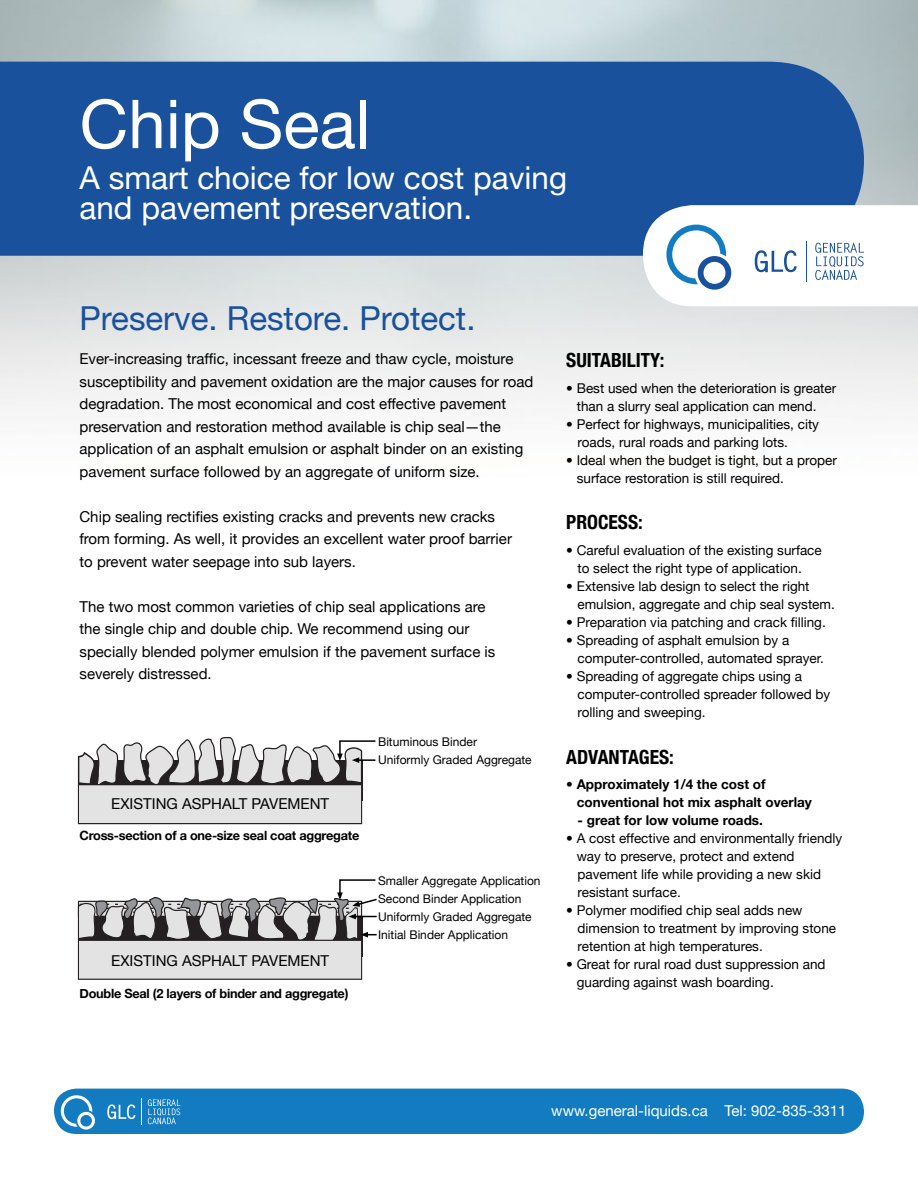
<style>
.page{position:relative;width:918px;height:1188px;background:#fff}
.page>*{position:absolute;margin:0;border:0;box-sizing:border-box;transform-origin:0 0}
.t1{font:67.5px "Helvetica Neue";color:#fff}
.t2{font:33px "Helvetica Neue";color:#19519c}
.t3{font:31.5px/30px "Helvetica Neue";color:#fff}
.t4{font:700 condensed 19.5px "Helvetica Neue";color:#000}
.t5{font:15px/22.5px "Helvetica Neue";color:#000}
.t6{font:15px "Helvetica Neue";color:#fff}
.t7{font:13.5px/18px "Helvetica Neue";color:#000}
.t8{font:700 13.5px/18px "Helvetica Neue";color:#000}
.t9{font:700 12.75px "Helvetica Neue";letter-spacing:-.02em;color:#000}
.t10{font:12px/18px "Helvetica Neue";color:#000}
.s1{font-weight:400}
</style>
<div class="page">
<img style="left:0;top:0;width:918px;height:1134px">
<div style="left:0;top:62px;width:864px;height:194px;background:#19519c"></div>
<div style="left:54px;top:1089px;width:810px;height:45px;background:#137cc1;border-radius:23px"></div>
<svg style="left:61px;top:1095px;width:34px;height:35px"></svg>
<svg style="left:107px;top:1104px;width:28px;height:15px"></svg>
<svg style="left:147px;top:1099px;width:33px;height:26px"></svg>
<svg style="left:643px;top:205px;width:275px;height:101px"></svg>
<hr style="left:806px;top:241px;width:1px;height:40px;background:#19519c">
<svg style="left:78px;top:736px;width:299px;height:88px"></svg>
<svg style="left:78px;top:879px;width:300px;height:101px"></svg>
<h1 class="t1" style="left:80px;top:84px;width:293px">Chip Seal</h1>
<h3 class="t3" style="left:80px;top:162px;width:489px">A smart choice for low cost paving and pavement preservation.</h3>
<h2 class="t2" style="left:80px;top:298px;width:398px">Preserve. Restore. Protect.</h2>
<p class="t5" style="left:80px;top:347px;width:455px">Ever-increasing traffic, incessant freeze and thaw cycle, moisture susceptibility and pavement oxidation are the major causes for road degradation. The most economical and cost effective pavement preservation and restoration method available is chip seal—the application of an asphalt emulsion or asphalt binder on an existing pavement surface followed by an aggregate of uniform size.</p>
<p class="t5" style="left:80px;top:505px;width:434px">Chip sealing rectifies existing cracks and prevents new cracks from forming. As well, it provides an excellent water proof barrier to prevent water seepage into sub layers.</p>
<p class="t5" style="left:80px;top:595px;width:417px">The two most common varieties of chip seal applications are the single chip and double chip. We recommend using our specially blended polymer emulsion if the pavement surface is severely distressed.</p>
<p class="t5" style="left:111px;top:792px;width:219px">EXISTING ASPHALT PAVEMENT</p>
<p class="t9" style="left:80px;top:827px;width:281px">Cross-section of a one-size seal coat aggregate</p>
<p class="t5" style="left:111px;top:949px;width:219px">EXISTING ASPHALT PAVEMENT</p>
<p class="t9" style="left:80px;top:985px;width:270px">Double Seal (2 layers of binder and aggregate)</p>
<p class="t10" style="left:378px;top:732px;width:155px">Bituminous Binder<br>Uniformly Graded Aggregate</p>
<p class="t10" style="left:378px;top:871px;width:164px">Smaller Aggregate Application<br>Second Binder Application<br>Uniformly Graded Aggregate<br>Initial Binder Application</p>
<h3 class="t4" style="left:566px;top:348px;width:100px">SUITABILITY:</h3>
<p class="t7" style="left:577px;top:379px;width:261px;text-indent:-11px">• Best used when the deterioration is greater than a slurry seal application can mend.</p>
<p class="t7" style="left:578px;top:415px;width:243px;text-indent:-11px">• Perfect for highways, municipalities, city roads, rural roads and parking lots.</p>
<p class="t7" style="left:577px;top:451px;width:262px;text-indent:-11px">• Ideal when the budget is tight, but a proper surface restoration is still required.</p>
<h3 class="t4" style="left:566px;top:511px;width:78px">PROCESS:</h3>
<p class="t7" style="left:578px;top:541px;width:246px;text-indent:-11px">• Careful evaluation of the existing surface to select the right type of application.</p>
<p class="t7" style="left:578px;top:577px;width:259px;text-indent:-11px">• Extensive lab design to select the right emulsion, aggregate and chip seal system.</p>
<p class="t7" style="left:566px;top:613px;width:261px">• Preparation via patching and crack filling.</p>
<p class="t7" style="left:578px;top:631px;width:248px;text-indent:-11px">• Spreading of asphalt emulsion by a computer-controlled, automated sprayer.</p>
<p class="t7" style="left:578px;top:667px;width:254px;text-indent:-11px">• Spreading of aggregate chips using a computer-controlled spreader followed by rolling and sweeping.</p>
<h3 class="t4" style="left:566px;top:745px;width:109px">ADVANTAGES:</h3>
<p class="t8" style="left:577px;top:775px;width:237px;text-indent:-11px"><span class="s1">•</span> Approximately 1/4 the cost of conventional hot mix asphalt overlay</p>
<p class="t8" style="left:578px;top:811px;width:187px">- great for low volume roads.</p>
<p class="t7" style="left:577px;top:829px;width:267px;text-indent:-11px">• A cost effective and environmentally friendly way to preserve, protect and extend pavement life while providing a new skid resistant surface.</p>
<p class="t7" style="left:578px;top:901px;width:260px;text-indent:-11px">• Polymer modified chip seal adds new dimension to treatment by improving stone retention at high temperatures.</p>
<p class="t7" style="left:577px;top:955px;width:250px;text-indent:-11px">• Great for rural road dust suppression and guarding against wash boarding.</p>
<p class="t6" style="left:551px;top:1102px;width:297px">www.general-liquids.ca Tel: 902-835-3311</p>
</div>
